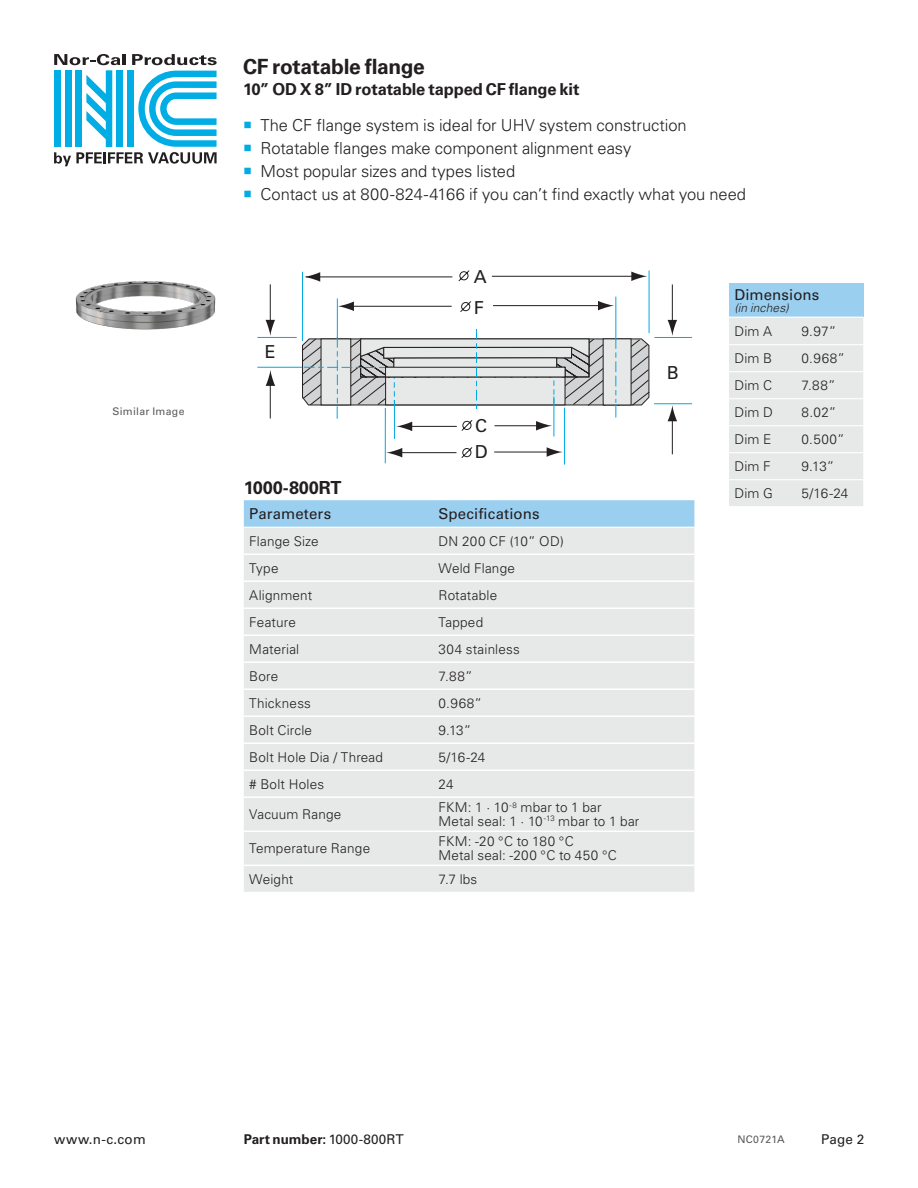
<style>
.page{position:relative;width:918px;height:1188px;background:#fff}
.page>*{position:absolute;margin:0;border:0;box-sizing:border-box;transform-origin:0 0}
.Column_E__Product_Na{font:700 21px "Univers LT Std";letter-spacing:-.015em;color:#231f20}
.Part_number_-_Black{font:700 18px "Univers LT Std";letter-spacing:-.005em;color:#231f20}
.t1{font:17.85px/26.7px "Univers LT Std";color:#231f20}
.t2{font:300 16.5px "Univers LT Std";letter-spacing:-.005em;color:#231f20}
.Column_E__Product_Na-2{font:700 16.5px "Univers LT Std";letter-spacing:-.01em;color:#231f20}
.Table_Header{font:15px "Univers LT Std";letter-spacing:.01em;color:#231f20}
.Table_Text_Black{font:300 13.5px/13.5px "Univers LT Std";letter-spacing:.015em;color:#231f20}
.Part_number_-_Black-2{font:700 13.5px "Univers LT Std";letter-spacing:-.005em;color:#231f20}
.t3{font:13.5px "Univers LT Std";letter-spacing:.01em;color:#231f20}
.Table_Header-2{font:italic 300 12px "Univers LT Std";letter-spacing:.01em;color:#231f20}
.Column_LK_-_Revision{font:10.5px "Univers LT Std";letter-spacing:.025em;color:#58595b}
.s1{font-weight:400}
</style>
<div class="page">
<svg style="left:54px;top:54px;width:163px;height:112px"></svg>
<img style="left:75px;top:281px;width:141px;height:49px">
<div style="left:729px;top:284px;width:134px;height:33px;background:#9bcff0"></div>
<div style="left:729px;top:318px;width:134px;height:188px;background:#e7e8e8"></div>
<hr style="left:729px;top:344px;width:67px;height:1px;background:#fff">
<hr style="left:796px;top:344px;width:67px;height:1px;background:#fff">
<hr style="left:729px;top:371px;width:67px;height:1px;background:#fff">
<hr style="left:796px;top:371px;width:67px;height:1px;background:#fff">
<hr style="left:729px;top:398px;width:67px;height:1px;background:#fff">
<hr style="left:796px;top:398px;width:67px;height:1px;background:#fff">
<hr style="left:729px;top:425px;width:67px;height:1px;background:#fff">
<hr style="left:796px;top:425px;width:67px;height:1px;background:#fff">
<hr style="left:729px;top:452px;width:67px;height:1px;background:#fff">
<hr style="left:796px;top:452px;width:67px;height:1px;background:#fff">
<hr style="left:729px;top:479px;width:67px;height:1px;background:#fff">
<hr style="left:796px;top:479px;width:67px;height:1px;background:#fff">
<hr style="left:654px;top:337px;width:38px;height:1px;background:#00a9e3">
<hr style="left:257px;top:337px;width:40px;height:1px;background:#00a9e3">
<hr style="left:257px;top:367px;width:45px;height:1px;background:#00a9e3">
<hr style="left:654px;top:403px;width:38px;height:1px;background:#00a9e3">
<hr style="left:672px;top:420px;width:1px;height:34px;background:#231f20">
<svg style="left:668px;top:405px;width:9px;height:16px"></svg>
<hr style="left:672px;top:284px;width:1px;height:37px;background:#231f20">
<svg style="left:668px;top:320px;width:9px;height:16px"></svg>
<svg style="left:266px;top:370px;width:9px;height:16px"></svg>
<hr style="left:270px;top:284px;width:1px;height:38px;background:#231f20">
<hr style="left:270px;top:383px;width:1px;height:35px;background:#231f20">
<svg style="left:266px;top:320px;width:9px;height:16px"></svg>
<hr style="left:564px;top:408px;width:1px;height:57px;background:#00a9e3">
<hr style="left:385px;top:408px;width:1px;height:55px;background:#00a9e3">
<svg style="left:302px;top:270px;width:348px;height:189px"></svg>
<svg style="left:244px;top:500px;width:450px;height:27px;background:#9dcff0"></svg>
<div style="left:244px;top:528px;width:450px;height:364px;background:#e7e8e8"></div>
<hr style="left:244px;top:553px;width:189px;height:2px;background:#fff">
<hr style="left:433px;top:553px;width:261px;height:2px;background:#fff">
<hr style="left:244px;top:580px;width:189px;height:2px;background:#fff">
<hr style="left:433px;top:580px;width:261px;height:2px;background:#fff">
<hr style="left:244px;top:607px;width:189px;height:2px;background:#fff">
<hr style="left:433px;top:607px;width:261px;height:2px;background:#fff">
<hr style="left:244px;top:634px;width:189px;height:2px;background:#fff">
<hr style="left:433px;top:634px;width:261px;height:2px;background:#fff">
<hr style="left:244px;top:661px;width:189px;height:2px;background:#fff">
<hr style="left:433px;top:661px;width:261px;height:2px;background:#fff">
<hr style="left:244px;top:688px;width:189px;height:2px;background:#fff">
<hr style="left:433px;top:688px;width:261px;height:2px;background:#fff">
<hr style="left:244px;top:715px;width:189px;height:2px;background:#fff">
<hr style="left:433px;top:715px;width:261px;height:2px;background:#fff">
<hr style="left:244px;top:742px;width:189px;height:2px;background:#fff">
<hr style="left:433px;top:742px;width:261px;height:2px;background:#fff">
<hr style="left:244px;top:769px;width:189px;height:2px;background:#fff">
<hr style="left:433px;top:769px;width:261px;height:2px;background:#fff">
<hr style="left:244px;top:796px;width:189px;height:2px;background:#fff">
<hr style="left:433px;top:796px;width:261px;height:2px;background:#fff">
<hr style="left:244px;top:831px;width:189px;height:1px;background:#fff">
<hr style="left:433px;top:831px;width:261px;height:1px;background:#fff">
<hr style="left:244px;top:865px;width:189px;height:1px;background:#fff">
<hr style="left:433px;top:865px;width:261px;height:1px;background:#fff">
<p class="Column_E__Product_Na" style="left:243px;top:54px;width:183px">CF rotatable flange</p>
<p class="Column_E__Product_Na-2" style="left:243px;top:79px;width:338px">10” OD X 8” ID rotatable tapped CF flange kit</p>
<p class="t2" style="left:260px;top:115px;width:428px">The CF flange system is ideal for UHV system construction</p>
<p class="t2" style="left:260px;top:138px;width:372px">Rotatable flanges make component alignment easy</p>
<p class="t2" style="left:260px;top:161px;width:256px">Most popular sizes and types listed</p>
<p class="t2" style="left:260px;top:184px;width:487px">Contact us at 800-824-4166 if you can’t find exactly what you need</p>
<p class="Column_LK_-_Revision" style="left:112px;top:405px;width:74px">Similar Image</p>
<p class="t1" style="left:474px;top:263px;width:14px">A</p>
<p class="t1" style="left:265px;top:339px;width:12px">E</p>
<p class="t1" style="left:474px;top:294px;width:11px">F</p>
<p class="t1" style="left:475px;top:412px;width:14px">C<br>D</p>
<p class="Part_number_-_Black" style="left:244px;top:477px;width:99px">1000-800RT</p>
<p class="Table_Header" style="left:249px;top:505px;width:83px">Parameters</p>
<p class="Table_Header" style="left:438px;top:505px;width:103px">Specifications</p>
<p class="Table_Text_Black" style="left:249px;top:534px;width:71px">Flange Size</p>
<p class="Table_Text_Black" style="left:438px;top:534px;width:127px">DN 200 CF (10” OD)</p>
<p class="Table_Text_Black" style="left:249px;top:561px;width:31px">Type</p>
<p class="Table_Text_Black" style="left:438px;top:561px;width:78px">Weld Flange</p>
<p class="Table_Text_Black" style="left:249px;top:588px;width:65px">Alignment</p>
<p class="Table_Text_Black" style="left:438px;top:588px;width:60px">Rotatable</p>
<p class="Table_Text_Black" style="left:249px;top:615px;width:48px">Feature</p>
<p class="Table_Text_Black" style="left:438px;top:615px;width:46px">Tapped</p>
<p class="Table_Text_Black" style="left:249px;top:642px;width:52px">Material</p>
<p class="Table_Text_Black" style="left:438px;top:642px;width:83px">304 stainless</p>
<p class="Table_Text_Black" style="left:249px;top:669px;width:30px">Bore</p>
<p class="Table_Text_Black" style="left:438px;top:669px;width:36px">7.88”</p>
<p class="Table_Text_Black" style="left:249px;top:696px;width:63px">Thickness</p>
<p class="Table_Text_Black" style="left:438px;top:696px;width:45px">0.968”</p>
<p class="Table_Text_Black" style="left:249px;top:723px;width:64px">Bolt Circle</p>
<p class="Table_Text_Black" style="left:438px;top:723px;width:34px">9.13”</p>
<p class="Table_Text_Black" style="left:249px;top:750px;width:135px">Bolt Hole Dia / Thread</p>
<p class="Table_Text_Black" style="left:438px;top:750px;width:48px">5/16-24</p>
<p class="Table_Text_Black" style="left:249px;top:777px;width:76px"># Bolt Holes</p>
<p class="Table_Text_Black" style="left:438px;top:777px;width:17px">24</p>
<p class="Table_Text_Black" style="left:249px;top:808px;width:94px">Vacuum Range</p>
<p class="Table_Text_Black" style="left:438px;top:801px;width:202px">FKM: 1 · 10<sup>-8</sup> mbar to 1 bar<br>Metal seal: 1 · 10<sup>-13</sup> mbar to 1 bar</p>
<p class="Table_Text_Black" style="left:249px;top:842px;width:122px">Temperature Range</p>
<p class="Table_Text_Black" style="left:438px;top:835px;width:180px">FKM: -20 °C to 180 °C<br>Metal seal: -200 °C to 450 °C</p>
<p class="Table_Text_Black" style="left:249px;top:872px;width:46px">Weight</p>
<p class="Table_Text_Black" style="left:438px;top:872px;width:40px">7.7 lbs</p>
<p class="t1" style="left:667px;top:360px;width:13px">B</p>
<p class="Table_Header" style="left:734px;top:285px;width:87px">Dimensions</p>
<p class="Table_Header-2" style="left:734px;top:300px;width:56px">(in inches)</p>
<p class="Table_Text_Black" style="left:734px;top:325px;width:39px">Dim A</p>
<p class="Table_Text_Black" style="left:802px;top:325px;width:36px">9.97”</p>
<p class="Table_Text_Black" style="left:734px;top:352px;width:39px">Dim B</p>
<p class="Table_Text_Black" style="left:802px;top:352px;width:45px">0.968”</p>
<p class="Table_Text_Black" style="left:734px;top:379px;width:39px">Dim C</p>
<p class="Table_Text_Black" style="left:802px;top:379px;width:36px">7.88”</p>
<p class="Table_Text_Black" style="left:734px;top:406px;width:40px">Dim D</p>
<p class="Table_Text_Black" style="left:802px;top:406px;width:36px">8.02”</p>
<p class="Table_Text_Black" style="left:734px;top:433px;width:39px">Dim E</p>
<p class="Table_Text_Black" style="left:802px;top:433px;width:45px">0.500”</p>
<p class="Table_Text_Black" style="left:734px;top:460px;width:38px">Dim F</p>
<p class="Table_Text_Black" style="left:802px;top:460px;width:34px">9.13”</p>
<p class="Table_Text_Black" style="left:734px;top:487px;width:40px">Dim G</p>
<p class="Table_Text_Black" style="left:802px;top:487px;width:48px">5/16-24</p>
<p class="t3" style="left:54px;top:1131px;width:93px">www.n-c.com</p>
<p class="t3" style="left:821px;top:1131px;width:45px">Page 2</p>
<p class="Part_number_-_Black-2" style="left:244px;top:1131px;width:161px">Part number: <span class="s1">1000-800RT</span></p>
<p class="Column_LK_-_Revision" style="left:737px;top:1133px;width:49px">NC0721A</p>
</div>
